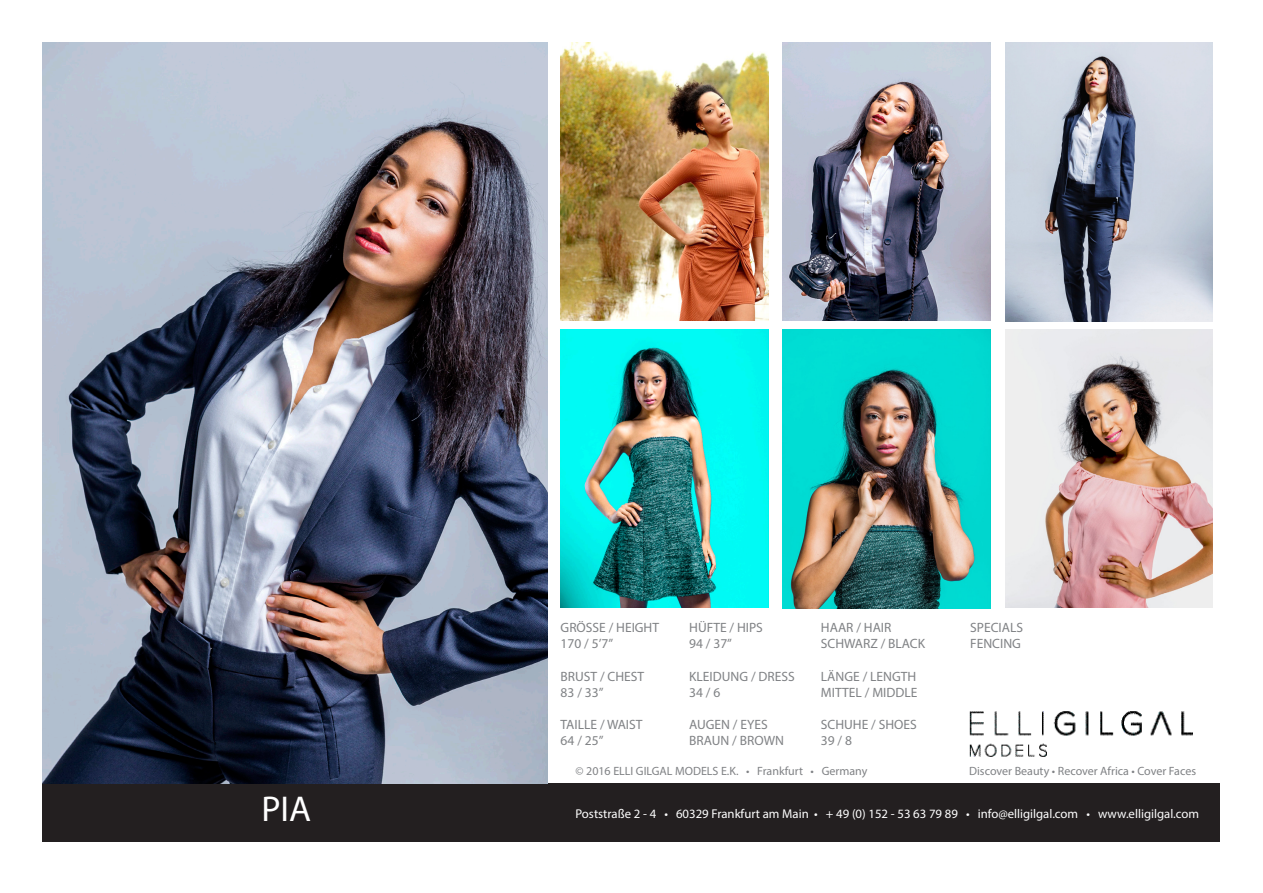
<style>
.page{position:relative;width:1263px;height:893px;background:#fff}
.page>*{position:absolute;margin:0;border:0;box-sizing:border-box;transform-origin:0 0}
.t1{font:36px "Myriad Pro";color:#fff}
.t2{font:13.5px "Myriad Pro";color:#808285}
.t3{font:12.75px "Myriad Pro";color:#fff}
.t4{font:12px "Myriad Pro";color:#808285}
.s1{color:#fcfcfc}
</style>
<div class="page">
<div style="left:43px;top:783px;width:1177px;height:59px;background:#231f20"></div>
<img style="left:43px;top:43px;width:504px;height:740px">
<img style="left:561px;top:43px;width:207px;height:277px">
<img style="left:783px;top:43px;width:207px;height:277px">
<img style="left:969px;top:711px;width:224px;height:46px">
<img style="left:1005px;top:43px;width:208px;height:278px">
<img style="left:561px;top:330px;width:207px;height:277px">
<img style="left:783px;top:330px;width:207px;height:278px">
<img style="left:1005px;top:330px;width:208px;height:277px">
<p class="t1" style="left:261px;top:787px;width:51px">PIA</p>
<p class="t2" style="left:561px;top:619px;width:100px">GRÖSSE / HEIGHT</p>
<p class="t2" style="left:561px;top:635px;width:54px">170 / 5’7”</p>
<p class="t2" style="left:561px;top:668px;width:85px">BRUST / CHEST</p>
<p class="t2" style="left:561px;top:684px;width:44px">83 / 33”</p>
<p class="t2" style="left:561px;top:716px;width:83px">TAILLE / WAIST</p>
<p class="t2" style="left:561px;top:733px;width:44px">64 / 25”</p>
<p class="t2" style="left:689px;top:619px;width:75px">HÜFTE / HIPS</p>
<p class="t2" style="left:689px;top:635px;width:44px">94 / 37”</p>
<p class="t2" style="left:689px;top:668px;width:107px">KLEIDUNG / DRESS</p>
<p class="t2" style="left:689px;top:684px;width:33px">34 / 6</p>
<p class="t2" style="left:689px;top:716px;width:80px">AUGEN / EYES</p>
<p class="t2" style="left:689px;top:733px;width:96px">BRAUN / BROWN</p>
<p class="t4" style="left:575px;top:763px;width:293px">© 2016 ELLI GILGAL MODELS E.K. • Frankfurt • Germany</p>
<p class="t4" style="left:969px;top:763px;width:228px">Discover Beauty • Recover Africa • Cover Faces</p>
<p class="t2" style="left:821px;top:619px;width:72px">HAAR / HAIR</p>
<p class="t2" style="left:821px;top:635px;width:106px">SCHWARZ / BLACK</p>
<p class="t2" style="left:821px;top:668px;width:97px">LÄNGE / LENGTH</p>
<p class="t2" style="left:821px;top:684px;width:98px">MITTEL / MIDDLE</p>
<p class="t2" style="left:821px;top:716px;width:97px">SCHUHE / SHOES</p>
<p class="t2" style="left:821px;top:733px;width:33px">39 / 8</p>
<p class="t2" style="left:970px;top:619px;width:54px">SPECIALS</p>
<p class="t2" style="left:970px;top:635px;width:52px">FENCING</p>
<p class="t3" style="left:575px;top:806px;width:625px">Poststraße <span class="s1">2 - 4</span> • 60329 Frankfurt am Main • + 49 (0) 152 - 53 63 79 89 • info@elligilgal.com <span class="s1">• www.elligilgal.com</span></p>
</div>
